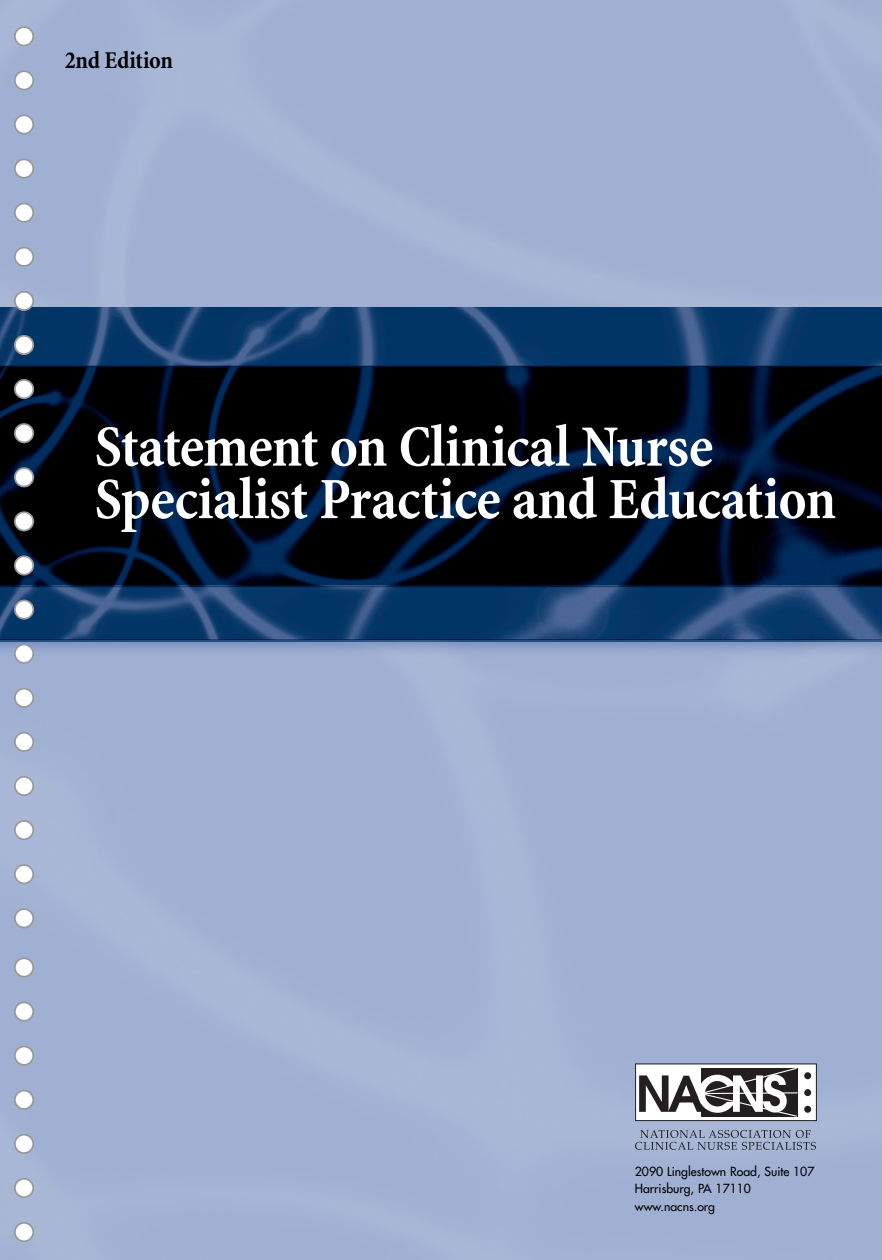
<style>
.page{position:relative;width:882px;height:1260px;background:#fff}
.page>*{position:absolute;margin:0;border:0;box-sizing:border-box;transform-origin:0 0}
.t1{font:700 condensed 59.5px/52.5px "Minion";letter-spacing:-.01em;color:#fff}
.t2{font:700 condensed 24.5px "Minion";letter-spacing:-.01em;color:#000}
.t3{font:12.25px/17.5px "Futura";color:#000}
</style>
<div class="page">
<img style="left:0;top:0;width:882px;height:1260px">
<img style="left:0;top:307px;width:882px;height:335px">
<div style="left:636px;top:1064px;width:180px;height:57px;background:#fff"></div>
<div style="left:635px;top:1064px;width:182px;height:57px;border:1px solid #231f20"></div>
<div style="left:804px;top:1072px;width:7px;height:7px;background:#231f20;border-radius:50%"></div>
<div style="left:804px;top:1089px;width:7px;height:7px;background:#231f20;border-radius:50%"></div>
<div style="left:804px;top:1106px;width:7px;height:7px;background:#231f20;border-radius:50%"></div>
<svg style="left:639px;top:1068px;width:159px;height:49px"></svg>
<svg style="left:635px;top:1130px;width:181px;height:20px;background:#8f9bb4"></svg>
<svg style="left:14px;top:26px;width:20px;height:20px"></svg>
<svg style="left:14px;top:70px;width:20px;height:20px"></svg>
<svg style="left:14px;top:114px;width:20px;height:21px"></svg>
<svg style="left:14px;top:159px;width:20px;height:20px"></svg>
<svg style="left:14px;top:203px;width:20px;height:20px"></svg>
<svg style="left:14px;top:247px;width:20px;height:20px"></svg>
<svg style="left:14px;top:291px;width:20px;height:20px"></svg>
<svg style="left:14px;top:335px;width:20px;height:20px"></svg>
<svg style="left:14px;top:379px;width:20px;height:20px"></svg>
<svg style="left:14px;top:423px;width:20px;height:20px"></svg>
<svg style="left:14px;top:467px;width:20px;height:20px"></svg>
<svg style="left:14px;top:511px;width:20px;height:20px"></svg>
<svg style="left:14px;top:555px;width:20px;height:21px"></svg>
<svg style="left:14px;top:600px;width:20px;height:20px"></svg>
<svg style="left:14px;top:644px;width:20px;height:20px"></svg>
<svg style="left:14px;top:688px;width:20px;height:20px"></svg>
<svg style="left:14px;top:732px;width:20px;height:20px"></svg>
<svg style="left:14px;top:776px;width:20px;height:20px"></svg>
<svg style="left:14px;top:820px;width:20px;height:20px"></svg>
<svg style="left:14px;top:864px;width:20px;height:20px"></svg>
<svg style="left:14px;top:908px;width:20px;height:20px"></svg>
<svg style="left:14px;top:957px;width:20px;height:21px"></svg>
<svg style="left:14px;top:1002px;width:20px;height:20px"></svg>
<svg style="left:14px;top:1046px;width:20px;height:20px"></svg>
<svg style="left:14px;top:1090px;width:20px;height:20px"></svg>
<svg style="left:14px;top:1134px;width:20px;height:20px"></svg>
<svg style="left:14px;top:1178px;width:20px;height:20px"></svg>
<svg style="left:14px;top:1222px;width:20px;height:20px"></svg>
<h2 class="t2" style="left:65px;top:51px;width:110px">2nd Edition</h2>
<h1 class="t1" style="left:94px;top:426px;width:743px">Statement on Clinical Nurse<br>Specialist Practice and Education</h1>
<p class="t3" style="left:635px;top:1163px;width:181px">2090 Linglestown Road, Suite 107<br>Harrisburg, PA 17110 www.nacns.org</p>
</div>
